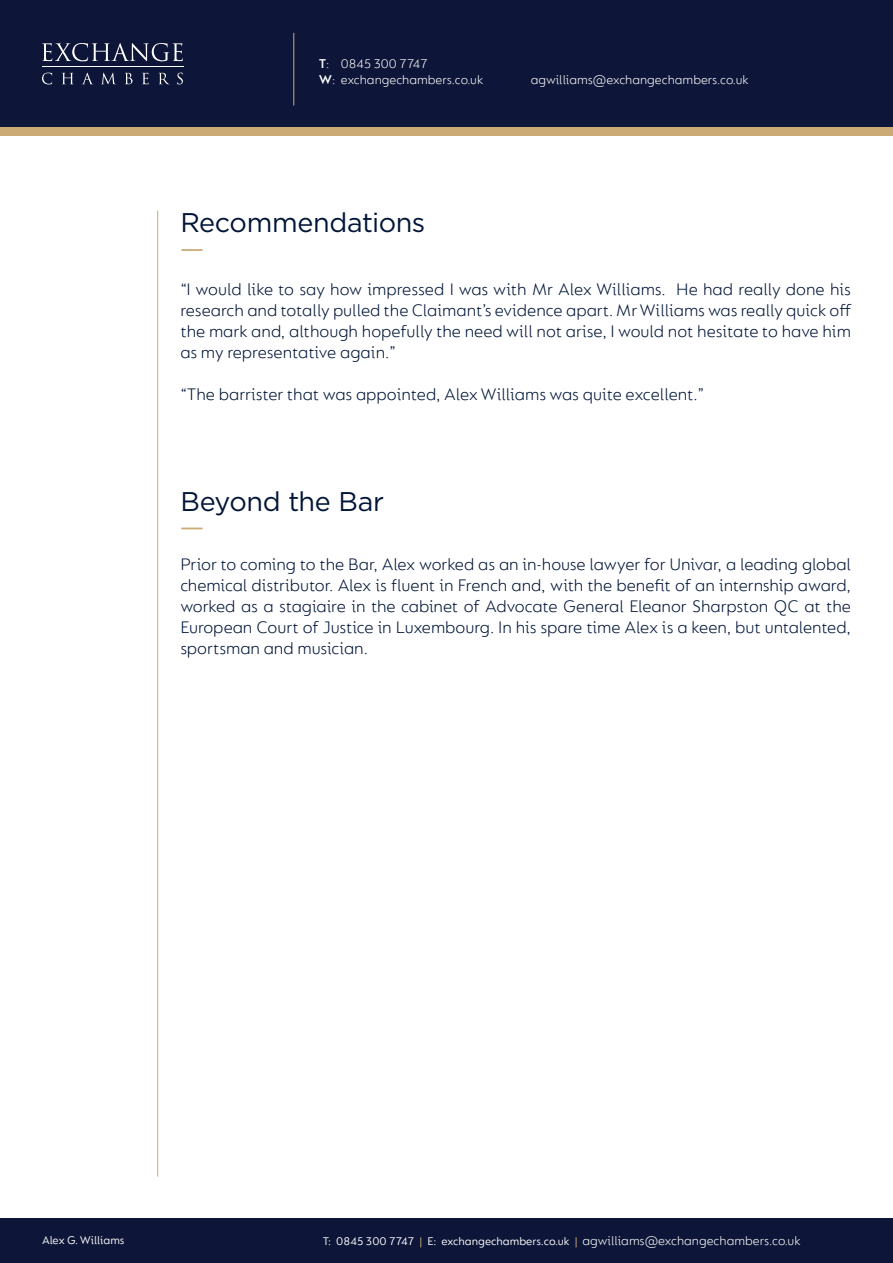
<style>
.page{position:relative;width:893px;height:1263px;background:#fff}
.page>*{position:absolute;margin:0;border:0;box-sizing:border-box;transform-origin:0 0}
.t1{font:27px "Gotham";letter-spacing:-.015em;color:#001537}
.t2{font:300 18px/21px "FS Lucas";letter-spacing:-.005em;color:#001537;text-align:justify}
.t3{font:300 13.5px/16.2px "FS Lucas";color:#fff}
.t4{font:12px "FS Lucas";color:#fff}
.s1{font-weight:600}
.s2{color:#cbaa76}
</style>
<div class="page">
<div style="left:0;top:64px;width:893px;height:72px;background:#cbaa76"></div>
<div style="left:0;top:0;width:893px;height:127px;background:#0d1638"></div>
<div style="left:0;top:1219px;width:893px;height:44px;background:#0d1638"></div>
<hr style="left:42px;top:67px;width:142px;height:1px;background:#fff">
<svg style="left:42px;top:43px;width:141px;height:18px"></svg>
<svg style="left:42px;top:73px;width:10px;height:11px"></svg>
<svg style="left:62px;top:73px;width:11px;height:11px"></svg>
<svg style="left:82px;top:73px;width:11px;height:11px"></svg>
<svg style="left:102px;top:73px;width:13px;height:11px"></svg>
<svg style="left:125px;top:73px;width:8px;height:11px"></svg>
<svg style="left:142px;top:73px;width:7px;height:11px"></svg>
<svg style="left:159px;top:73px;width:10px;height:11px"></svg>
<svg style="left:177px;top:73px;width:6px;height:11px"></svg>
<hr style="left:293px;top:33px;width:1px;height:73px;background:#cbaa76">
<hr style="left:157px;top:211px;width:1px;height:966px;background:#cbaa76">
<hr style="left:181px;top:249px;width:21px;height:2px;background:#cbaa76">
<svg style="left:181px;top:528px;width:21px;height:1px"></svg>
<p class="t3" style="left:319px;top:55px;width:166px"><span class="s1">T</span>: 0845 300 7747<br><span class="s1">W</span>: exchangechambers.co.uk</p>
<p class="t3" style="left:531px;top:71px;width:219px">agwilliams@exchangechambers.co.uk</p>
<p class="t1" style="left:180px;top:205px;width:247px">Recommendations</p>
<p class="t2" style="left:180px;top:278px;width:672px">“I would like to say how impressed I was with Mr Alex Williams. He had really done his research and totally pulled the Claimant’s evidence apart. Mr Williams was really quick off the mark and, although hopefully the need will not arise, I would not hesitate to have him as my representative again.”</p>
<p class="t2" style="left:180px;top:383px;width:525px">“The barrister that was appointed, Alex Williams was quite excellent.”</p>
<p class="t1" style="left:180px;top:484px;width:205px">Beyond the Bar</p>
<p class="t2" style="left:180px;top:553px;width:672px">Prior to coming to the Bar, Alex worked as an in-house lawyer for Univar, a leading global chemical distributor. Alex is fluent in French and, with the benefit of an internship award, worked as a stagiaire in the cabinet of Advocate General Eleanor Sharpston QC at the European Court of Justice in Luxembourg. In his spare time Alex is a keen, but untalented, sportsman and musician.</p>
<p class="t3" style="left:583px;top:1233px;width:219px">agwilliams@exchangechambers.co.uk</p>
<p class="t4" style="left:42px;top:1233px;width:84px">Alex G. Williams</p>
<p class="t4" style="left:323px;top:1235px;width:256px">T: 0845 300 7747 <span class="s2">|</span> E: exchangechambers.co.uk <span class="s2">|</span></p>
</div>
